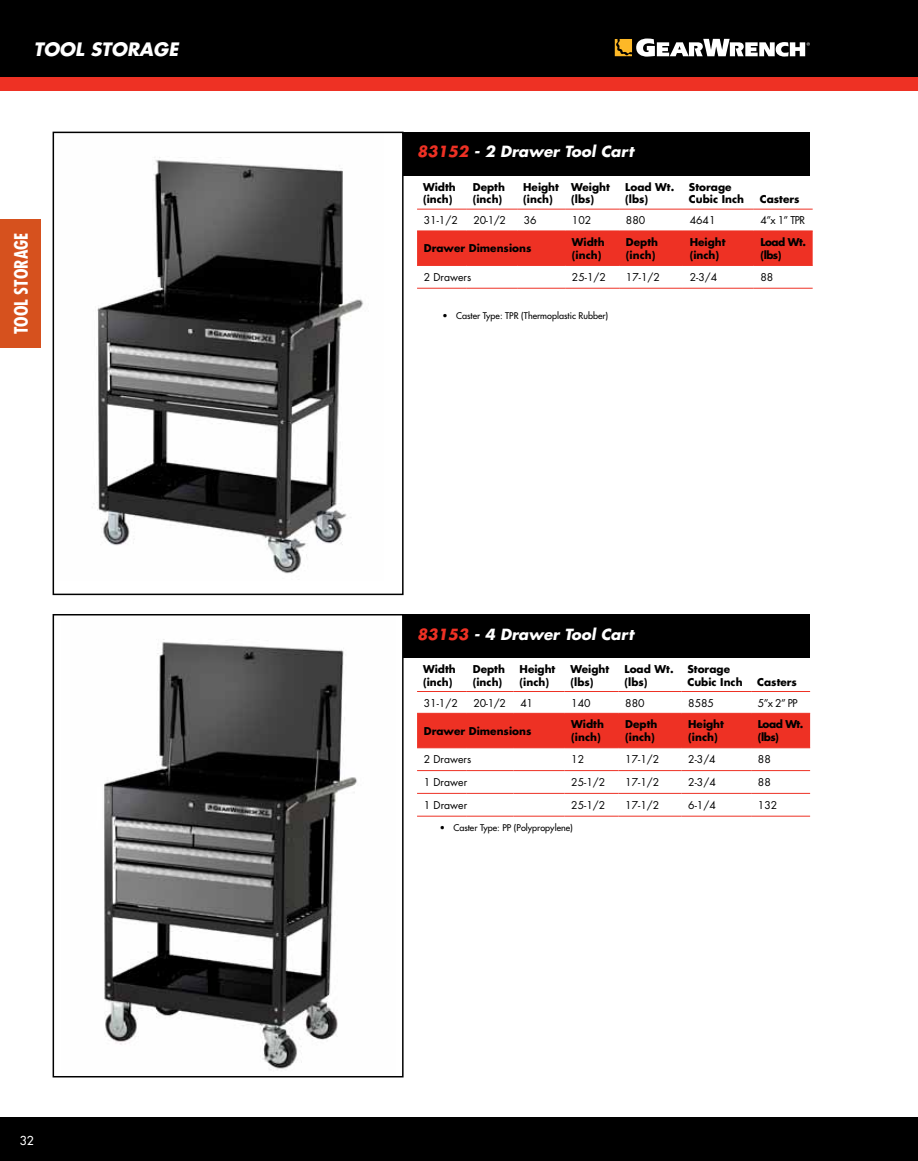
<style>
.page{position:relative;width:918px;height:1161px;background:#fff}
.page>*{position:absolute;margin:0;border:0;box-sizing:border-box;transform-origin:0 0}
.t1{font:italic 700 18px "Futura LT";color:#fff}
.t2{font:700 condensed 18px "Futura LT";color:#fff}
.t3{font:italic 700 15px "Futura";color:#fff}
.t4{font:12px "Futura LT";color:#fff}
.t5{font:700 10.5px/12.6px "Futura LT";color:#000}
.t6{font:10.5px "Futura LT";color:#000}
.t7{font:700 10.5px/12.6px "Futura LT";letter-spacing:-.05em;color:#000}
.t8{font:9px "Futura LT";color:#000}
.s1{color:#ee3124}
</style>
<div class="page">
<div style="left:0;top:1117px;width:918px;height:44px;background:#000"></div>
<div style="left:0;top:0;width:918px;height:78px;background:#000"></div>
<div style="left:0;top:78px;width:918px;height:13px;background:#ee3124"></div>
<svg style="left:615px;top:39px;width:195px;height:18px"></svg>
<div style="left:0;top:219px;width:40px;height:129px;background:#d6511e"></div>
<img style="left:92px;top:157px;width:272px;height:417px">
<div style="left:53px;top:132px;width:351px;height:463px;border:2px solid #000"></div>
<div style="left:417px;top:232px;width:396px;height:33px;background:#ee3124"></div>
<hr style="left:417px;top:209px;width:50px;height:1px;background:#ee3124">
<hr style="left:467px;top:209px;width:50px;height:1px;background:#ee3124">
<hr style="left:517px;top:209px;width:48px;height:1px;background:#ee3124">
<hr style="left:565px;top:209px;width:54px;height:1px;background:#ee3124">
<hr style="left:619px;top:209px;width:64px;height:1px;background:#ee3124">
<hr style="left:683px;top:209px;width:71px;height:1px;background:#ee3124">
<hr style="left:754px;top:209px;width:59px;height:1px;background:#ee3124">
<hr style="left:417px;top:231px;width:50px;height:1px;background:#ee3124">
<hr style="left:417px;top:265px;width:50px;height:1px;background:#ee3124">
<hr style="left:467px;top:265px;width:50px;height:1px;background:#ee3124">
<hr style="left:517px;top:265px;width:48px;height:1px;background:#ee3124">
<hr style="left:417px;top:288px;width:50px;height:1px;background:#ee3124">
<hr style="left:467px;top:288px;width:50px;height:1px;background:#ee3124">
<hr style="left:517px;top:288px;width:48px;height:1px;background:#ee3124">
<hr style="left:467px;top:231px;width:50px;height:1px;background:#ee3124">
<hr style="left:517px;top:231px;width:48px;height:1px;background:#ee3124">
<hr style="left:565px;top:231px;width:54px;height:1px;background:#ee3124">
<hr style="left:619px;top:231px;width:64px;height:1px;background:#ee3124">
<hr style="left:683px;top:231px;width:71px;height:1px;background:#ee3124">
<hr style="left:754px;top:231px;width:59px;height:1px;background:#ee3124">
<hr style="left:565px;top:265px;width:54px;height:1px;background:#ee3124">
<hr style="left:619px;top:265px;width:64px;height:1px;background:#ee3124">
<hr style="left:683px;top:265px;width:71px;height:1px;background:#ee3124">
<hr style="left:754px;top:265px;width:59px;height:1px;background:#ee3124">
<hr style="left:565px;top:288px;width:54px;height:1px;background:#ee3124">
<hr style="left:619px;top:288px;width:64px;height:1px;background:#ee3124">
<hr style="left:683px;top:288px;width:71px;height:1px;background:#ee3124">
<hr style="left:754px;top:288px;width:59px;height:1px;background:#ee3124">
<div style="left:417px;top:714px;width:393px;height:34px;background:#ee3124"></div>
<hr style="left:417px;top:691px;width:50px;height:1px;background:#ee3124">
<hr style="left:467px;top:691px;width:47px;height:1px;background:#ee3124">
<hr style="left:514px;top:691px;width:50px;height:1px;background:#ee3124">
<hr style="left:564px;top:691px;width:54px;height:1px;background:#ee3124">
<hr style="left:618px;top:691px;width:63px;height:1px;background:#ee3124">
<hr style="left:681px;top:691px;width:70px;height:1px;background:#ee3124">
<hr style="left:751px;top:691px;width:59px;height:1px;background:#ee3124">
<hr style="left:417px;top:713px;width:50px;height:1px;background:#ee3124">
<hr style="left:417px;top:748px;width:50px;height:1px;background:#ee3124">
<hr style="left:467px;top:748px;width:47px;height:1px;background:#ee3124">
<hr style="left:514px;top:748px;width:50px;height:1px;background:#ee3124">
<hr style="left:417px;top:770px;width:50px;height:1px;background:#ee3124">
<hr style="left:467px;top:770px;width:47px;height:1px;background:#ee3124">
<hr style="left:514px;top:770px;width:50px;height:1px;background:#ee3124">
<hr style="left:417px;top:793px;width:50px;height:1px;background:#ee3124">
<hr style="left:467px;top:793px;width:47px;height:1px;background:#ee3124">
<hr style="left:514px;top:793px;width:50px;height:1px;background:#ee3124">
<hr style="left:417px;top:816px;width:50px;height:1px;background:#ee3124">
<hr style="left:467px;top:816px;width:47px;height:1px;background:#ee3124">
<hr style="left:514px;top:816px;width:50px;height:1px;background:#ee3124">
<hr style="left:467px;top:713px;width:47px;height:1px;background:#ee3124">
<hr style="left:514px;top:713px;width:50px;height:1px;background:#ee3124">
<hr style="left:564px;top:713px;width:54px;height:1px;background:#ee3124">
<hr style="left:618px;top:713px;width:63px;height:1px;background:#ee3124">
<hr style="left:681px;top:713px;width:70px;height:1px;background:#ee3124">
<hr style="left:751px;top:713px;width:59px;height:1px;background:#ee3124">
<hr style="left:564px;top:748px;width:54px;height:1px;background:#ee3124">
<hr style="left:618px;top:748px;width:63px;height:1px;background:#ee3124">
<hr style="left:681px;top:748px;width:70px;height:1px;background:#ee3124">
<hr style="left:751px;top:748px;width:59px;height:1px;background:#ee3124">
<hr style="left:564px;top:770px;width:54px;height:1px;background:#ee3124">
<hr style="left:618px;top:770px;width:63px;height:1px;background:#ee3124">
<hr style="left:681px;top:770px;width:70px;height:1px;background:#ee3124">
<hr style="left:751px;top:770px;width:59px;height:1px;background:#ee3124">
<hr style="left:564px;top:793px;width:54px;height:1px;background:#ee3124">
<hr style="left:618px;top:793px;width:63px;height:1px;background:#ee3124">
<hr style="left:681px;top:793px;width:70px;height:1px;background:#ee3124">
<hr style="left:751px;top:793px;width:59px;height:1px;background:#ee3124">
<hr style="left:564px;top:816px;width:54px;height:1px;background:#ee3124">
<hr style="left:618px;top:816px;width:63px;height:1px;background:#ee3124">
<hr style="left:681px;top:816px;width:70px;height:1px;background:#ee3124">
<hr style="left:751px;top:816px;width:59px;height:1px;background:#ee3124">
<div style="left:404px;top:132px;width:406px;height:44px;background:#000"></div>
<div style="left:404px;top:614px;width:406px;height:44px;background:#000"></div>
<img style="left:104px;top:639px;width:253px;height:431px">
<div style="left:53px;top:614px;width:351px;height:463px;border:2px solid #000"></div>
<h1 class="t1" style="left:34px;top:38px;width:146px">TOOL STORAGE</h1>
<h1 class="t2" style="left:10px;top:334px;width:103px;rotate:-90deg">TOOL STORAGE</h1>
<p class="t4" style="left:20px;top:1132px;width:15px">32</p>
<h2 class="t3" style="left:417px;top:141px;width:218px"><span class="s1">83152</span> - 2 Drawer Tool Cart</h2>
<p class="t5" style="left:423px;top:180px;width:34px">Width (inch)</p>
<p class="t5" style="left:473px;top:180px;width:34px">Depth (inch)</p>
<p class="t5" style="left:523px;top:180px;width:37px">Height (inch)</p>
<p class="t5" style="left:571px;top:180px;width:40px">Weight (lbs)</p>
<p class="t5" style="left:625px;top:180px;width:51px">Load Wt. (lbs)</p>
<p class="t5" style="left:689px;top:180px;width:57px">Storage<br>Cubic Inch</p>
<p class="t5" style="left:760px;top:193px;width:41px">Casters</p>
<p class="t6" style="left:424px;top:214px;width:36px">31-1/2</p>
<p class="t6" style="left:474px;top:214px;width:34px">20-1/2</p>
<p class="t6" style="left:524px;top:214px;width:14px">36</p>
<p class="t6" style="left:572px;top:214px;width:21px">102</p>
<p class="t6" style="left:626px;top:214px;width:21px">880</p>
<p class="t6" style="left:690px;top:214px;width:27px">4641</p>
<p class="t6" style="left:760px;top:214px;width:46px">4”x 1” TPR</p>
<p class="t5" style="left:424px;top:242px;width:109px">Drawer Dimensions</p>
<p class="t5" style="left:572px;top:236px;width:34px">Width (inch)</p>
<p class="t5" style="left:626px;top:236px;width:34px">Depth (inch)</p>
<p class="t5" style="left:690px;top:236px;width:37px">Height (inch)</p>
<p class="t7" style="left:760px;top:236px;width:47px">Load Wt. (lbs)</p>
<p class="t6" style="left:424px;top:270px;width:49px">2 Drawers</p>
<p class="t6" style="left:572px;top:270px;width:36px">25-1/2</p>
<p class="t6" style="left:626px;top:270px;width:36px">17-1/2</p>
<p class="t6" style="left:690px;top:270px;width:29px">2-3/4</p>
<p class="t6" style="left:760px;top:270px;width:14px">88</p>
<p class="t8" style="left:443px;top:309px;width:167px">• Caster Type: TPR (Thermoplastic Rubber)</p>
<h2 class="t3" style="left:417px;top:623px;width:218px"><span class="s1">83153</span> - 4 Drawer Tool Cart</h2>
<p class="t5" style="left:423px;top:663px;width:34px">Width (inch)</p>
<p class="t5" style="left:473px;top:663px;width:34px">Depth (inch)</p>
<p class="t5" style="left:520px;top:663px;width:37px">Height (inch)</p>
<p class="t5" style="left:570px;top:663px;width:40px">Weight (lbs)</p>
<p class="t5" style="left:624px;top:663px;width:51px">Load Wt. (lbs)</p>
<p class="t5" style="left:687px;top:663px;width:57px">Storage<br>Cubic Inch</p>
<p class="t5" style="left:757px;top:675px;width:41px">Casters</p>
<p class="t6" style="left:424px;top:696px;width:36px">31-1/2</p>
<p class="t6" style="left:474px;top:696px;width:34px">20-1/2</p>
<p class="t6" style="left:520px;top:696px;width:14px">41</p>
<p class="t6" style="left:571px;top:696px;width:21px">140</p>
<p class="t6" style="left:625px;top:696px;width:21px">880</p>
<p class="t6" style="left:688px;top:696px;width:27px">8585</p>
<p class="t6" style="left:758px;top:696px;width:41px">5”x 2” PP</p>
<p class="t5" style="left:424px;top:724px;width:109px">Drawer Dimensions</p>
<p class="t5" style="left:571px;top:718px;width:34px">Width (inch)</p>
<p class="t5" style="left:625px;top:718px;width:34px">Depth (inch)</p>
<p class="t5" style="left:688px;top:718px;width:37px">Height (inch)</p>
<p class="t7" style="left:758px;top:718px;width:47px">Load Wt. (lbs)</p>
<p class="t6" style="left:424px;top:753px;width:49px">2 Drawers</p>
<p class="t6" style="left:571px;top:753px;width:14px">12</p>
<p class="t6" style="left:625px;top:753px;width:36px">17-1/2</p>
<p class="t6" style="left:688px;top:753px;width:29px">2-3/4</p>
<p class="t6" style="left:758px;top:753px;width:14px">88</p>
<p class="t6" style="left:424px;top:775px;width:45px">1 Drawer</p>
<p class="t6" style="left:571px;top:775px;width:36px">25-1/2</p>
<p class="t6" style="left:625px;top:775px;width:36px">17-1/2</p>
<p class="t6" style="left:688px;top:775px;width:29px">2-3/4</p>
<p class="t6" style="left:758px;top:775px;width:14px">88</p>
<p class="t6" style="left:424px;top:798px;width:45px">1 Drawer</p>
<p class="t6" style="left:571px;top:798px;width:36px">25-1/2</p>
<p class="t6" style="left:625px;top:798px;width:36px">17-1/2</p>
<p class="t6" style="left:688px;top:798px;width:29px">6-1/4</p>
<p class="t6" style="left:758px;top:798px;width:21px">132</p>
<p class="t8" style="left:440px;top:822px;width:134px">• Caster Type: PP (Polypropylene)</p>
</div>
